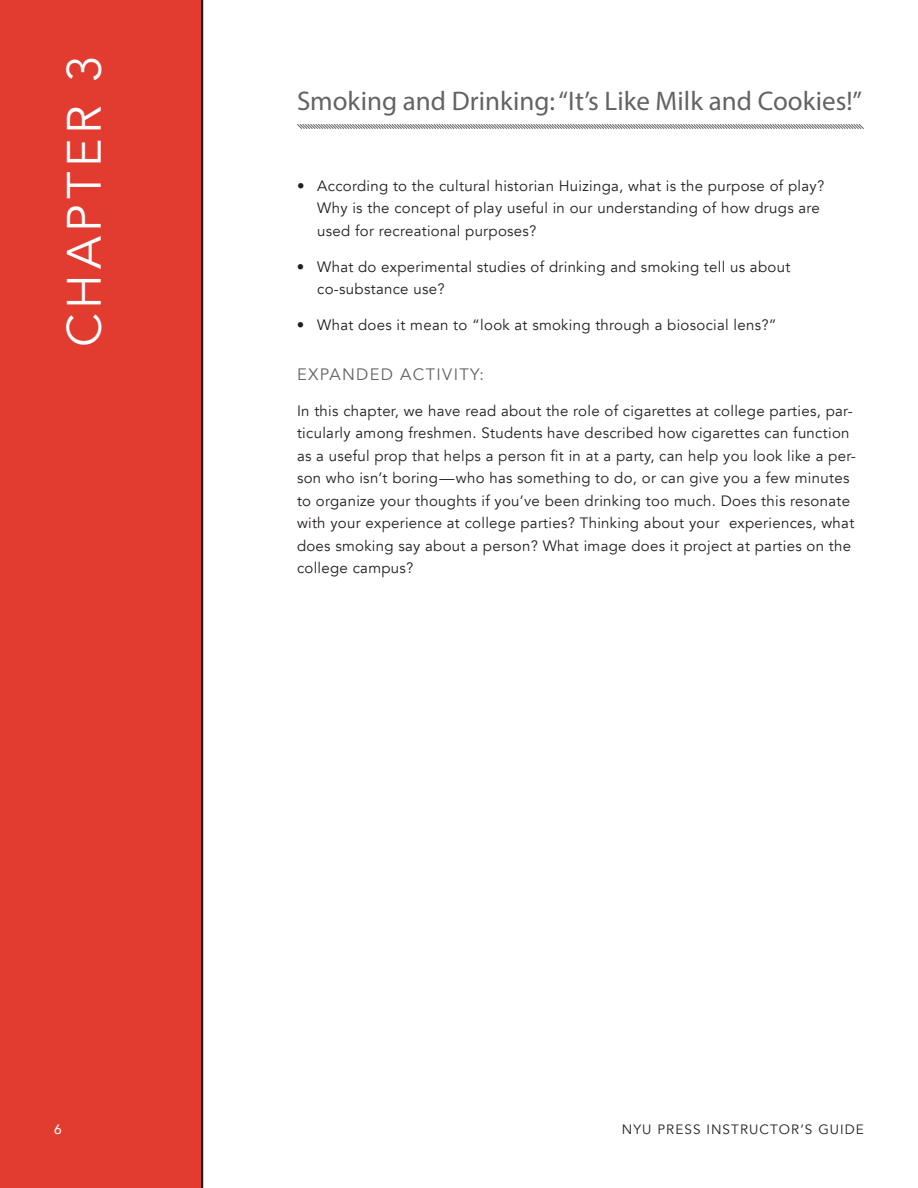
<style>
.page{position:relative;width:918px;height:1188px;background:#fff}
.page>*{position:absolute;margin:0;border:0;box-sizing:border-box;transform-origin:0 0}
.t1{font:48px "Avenir";letter-spacing:.1em;color:#fff}
.t2{font:27px "Myriad Pro";color:#636366}
.t3{font:16.5px "Avenir";letter-spacing:.08em;color:#636366}
.t4{font:15px/22.5px "Avenir";letter-spacing:.02em;color:#231f20}
.t5{font:13.5px "Avenir";letter-spacing:.08em;color:#231f20}
.t6{font:500 13.5px "Avenir";color:#fff}
</style>
<div class="page">
<div style="left:0;top:0;width:202px;height:1188px;background:#e13c2f"></div>
<svg style="left:297px;top:124px;width:567px;height:5px;background:#b2b2b4"></svg>
<h1 class="t1" style="left:56px;top:347px;width:293px;rotate:-90deg">CHAPTER 3</h1>
<h2 class="t2" style="left:297px;top:85px;width:567px">Smoking and Drinking: “It’s Like Milk and Cookies!”</h2>
<p class="t4" style="left:317px;top:174px;width:509px;text-indent:-20px">• According to the cultural historian Huizinga, what is the purpose of play?<br>Why is the concept of play useful in our understanding of how drugs are used for recreational purposes?</p>
<p class="t4" style="left:317px;top:255px;width:475px;text-indent:-20px">• What do experimental studies of drinking and smoking tell us about co-substance use?</p>
<p class="t4" style="left:297px;top:314px;width:481px">• What does it mean to “look at smoking through a biosocial lens?”</p>
<p class="t3" style="left:297px;top:364px;width:189px">EXPANDED ACTIVITY:</p>
<p class="t4" style="left:297px;top:399px;width:560px">In this chapter, we have read about the role of cigarettes at college parties, par&shy;ticularly among freshmen. Students have described how cigarettes can function as a useful prop that helps a person fit in at a party, can help you look like a per&shy;son who isn’t boring—who has something to do, or can give you a few minutes to organize your thoughts if you’ve been drinking too much. Does this resonate with your experience at college parties? Thinking about your experiences, what does smoking say about a person? What image does it project at parties on the college campus?</p>
<p class="t6" style="left:54px;top:1118px;width:9px">6</p>
<p class="t5" style="left:622px;top:1121px;width:244px">NYU PRESS INSTRUCTOR’S GUIDE</p>
</div>
